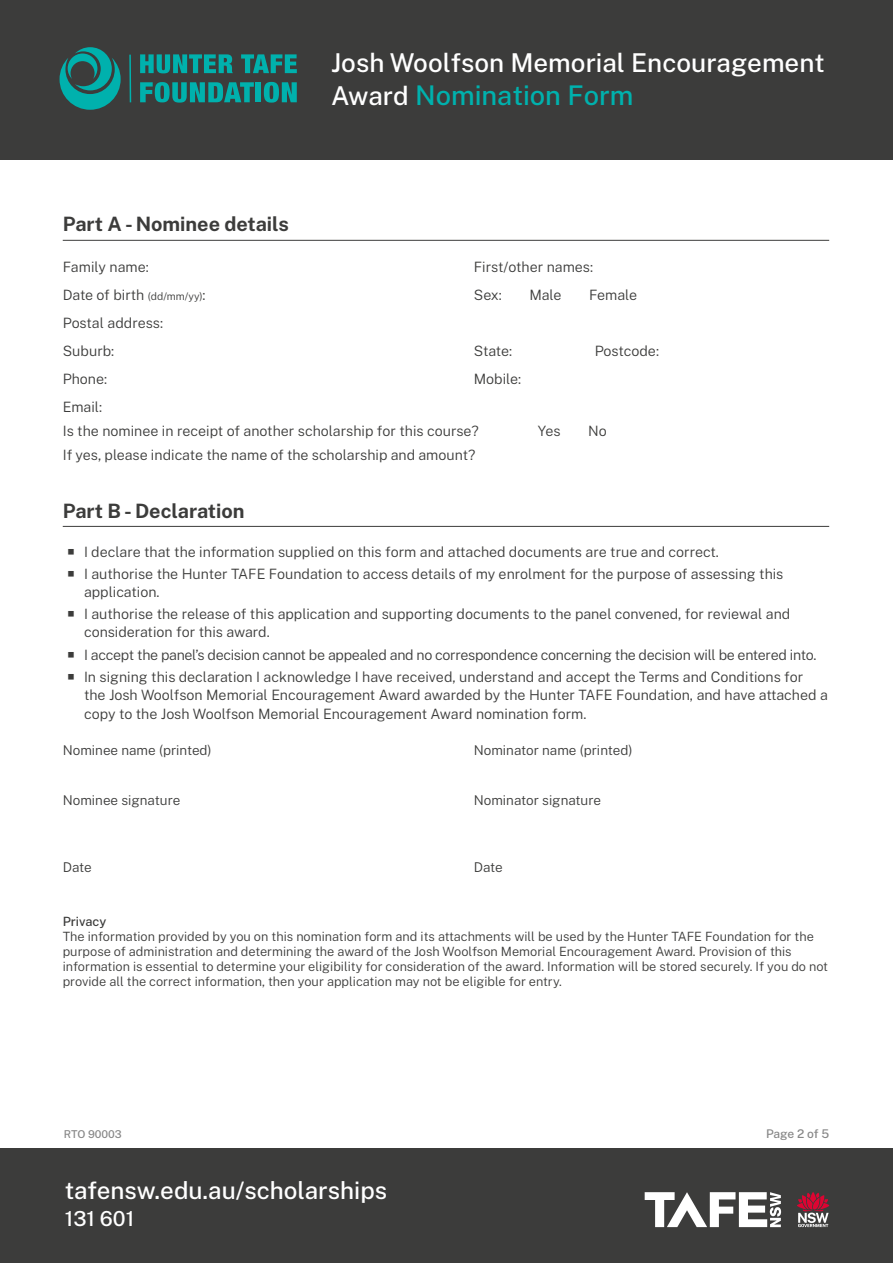
<style>
.page{position:relative;width:893px;height:1263px;background:#fff}
.page>*{position:absolute;margin:0;border:0;box-sizing:border-box;transform-origin:0 0}
.t1{font:500 27.15px "Public Sans";color:#00b1ad}
.t2{font:500 25.95px "Public Sans";color:#fff}
.t3{font:500 24.15px "Public Sans";color:#fff}
.t4{font:500 20.7px "Public Sans";color:#fff}
.t5{font:700 19.8px "Public Sans";color:#3c3c3b}
.body_3{font:300 14.25px/18px "Public Sans";color:#3c3c3b}
.body_3-2{font:300 14.25px "Public Sans";letter-spacing:-.02em;color:#3c3c3b}
.Body{font:300 13.5px "Public Sans";color:#3c3c3b}
.Body-2{font:300 12.75px/15px "Public Sans";color:#3c3c3b}
.Body-3{font:500 12.75px "Public Sans";color:#3c3c3b}
.t6{font:500 12px "Public Sans";letter-spacing:-.015em;color:#878787}
.t7{font:500 10.8px "Public Sans";letter-spacing:-.005em;color:#878787}
.s1{font-size:25.95px;color:#fff}
.s2{font-size:10.5px}
</style>
<div class="page">
<div style="left:0;top:1148px;width:893px;height:115px;background:#3c3c3b"></div>
<div style="left:0;top:0;width:893px;height:159px;background:#3c3c3b"></div>
<svg style="left:140px;top:54px;width:93px;height:19px"></svg>
<svg style="left:241px;top:54px;width:56px;height:19px"></svg>
<svg style="left:140px;top:82px;width:114px;height:21px"></svg>
<div style="left:256px;top:82px;width:5px;height:20px;background:#00b1ad"></div>
<svg style="left:264px;top:82px;width:33px;height:21px"></svg>
<svg style="left:60px;top:47px;width:61px;height:63px"></svg>
<hr style="left:129px;top:55px;width:2px;height:47px;background:#00b1ad">
<svg style="left:645px;top:1192px;width:136px;height:35px"></svg>
<svg style="left:797px;top:1192px;width:32px;height:35px"></svg>
<hr style="left:63px;top:240px;width:766px;height:1px;background:#3c3c3b">
<hr style="left:63px;top:526px;width:766px;height:1px;background:#3c3c3b">
<h2 class="t2" style="left:331px;top:43px;width:495px">Josh Woolfson Memorial Encouragement</h2>
<h1 class="t1" style="left:331px;top:75px;width:304px"><span class="s1">Award</span> Nomination Form</h1>
<h1 class="t5" style="left:63px;top:209px;width:228px">Part A - Nominee details</h1>
<p class="body_3" style="left:63px;top:257px;width:88px">Family name:</p>
<p class="body_3" style="left:474px;top:257px;width:121px">First/other names:</p>
<p class="body_3" style="left:63px;top:285px;width:144px">Date of birth <span class="s2">(dd/mm/yy)</span>:</p>
<p class="body_3" style="left:474px;top:285px;width:30px">Sex:</p>
<p class="body_3" style="left:529px;top:285px;width:34px">Male</p>
<p class="body_3" style="left:589px;top:285px;width:50px">Female</p>
<p class="body_3" style="left:63px;top:313px;width:102px">Postal address:</p>
<p class="body_3" style="left:63px;top:341px;width:53px">Suburb:</p>
<p class="body_3" style="left:474px;top:341px;width:40px">State:</p>
<p class="body_3" style="left:595px;top:341px;width:66px">Postcode:</p>
<p class="body_3" style="left:63px;top:369px;width:46px">Phone:</p>
<p class="body_3" style="left:474px;top:369px;width:49px">Mobile:</p>
<p class="body_3" style="left:63px;top:397px;width:41px">Email:</p>
<p class="body_3" style="left:63px;top:421px;width:418px">Is the nominee in receipt of another scholarship for this course?</p>
<p class="body_3" style="left:538px;top:421px;width:24px">Yes</p>
<p class="body_3" style="left:588px;top:421px;width:20px">No</p>
<p class="body_3" style="left:63px;top:445px;width:414px">If yes, please indicate the name of the scholarship and amount?</p>
<h1 class="t5" style="left:63px;top:495px;width:183px">Part B - Declaration</h1>
<p class="body_3" style="left:84px;top:542px;width:636px">I declare that the information supplied on this form and attached documents are true and correct.</p>
<p class="body_3" style="left:84px;top:564px;width:701px">I authorise the Hunter TAFE Foundation to access details of my enrolment for the purpose of assessing this application.</p>
<p class="body_3" style="left:84px;top:604px;width:708px">I authorise the release of this application and supporting documents to the panel convened, for reviewal and consideration for this award.</p>
<p class="body_3-2" style="left:84px;top:644px;width:734px">I accept the panel’s decision cannot be appealed and no correspondence concerning the decision will be entered into.</p>
<p class="body_3" style="left:84px;top:667px;width:745px">In signing this declaration I acknowledge I have received, understand and accept the Terms and Conditions for the Josh Woolfson Memorial Encouragement Award awarded by the Hunter TAFE Foundation, and have attached a</p>
<p class="body_3" style="left:84px;top:704px;width:504px">copy to the Josh Woolfson Memorial Encouragement Award nomination form.</p>
<p class="Body" style="left:63px;top:740px;width:150px">Nominee name (printed)</p>
<p class="Body" style="left:474px;top:740px;width:160px">Nominator name (printed)</p>
<p class="Body" style="left:63px;top:790px;width:119px">Nominee signature</p>
<p class="Body" style="left:474px;top:790px;width:129px">Nominator signature</p>
<p class="Body" style="left:63px;top:857px;width:30px">Date</p>
<p class="Body" style="left:474px;top:857px;width:30px">Date</p>
<p class="Body-3" style="left:63px;top:912px;width:45px">Privacy</p>
<p class="Body-2" style="left:63px;top:928px;width:767px">The information provided by you on this nomination form and its attachments will be used by the Hunter TAFE Foundation for the purpose of administration and determining the award of the Josh Woolfson Memorial Encouragement Award. Provision of this information is essential to determine your eligibility for consideration of the award. Information will be stored securely. If you do not provide all the correct information, then your application may not be eligible for entry.</p>
<p class="t7" style="left:64px;top:1125px;width:59px">RTO 90003</p>
<p class="t6" style="left:766px;top:1124px;width:65px">Page 2 of 5</p>
<h3 class="t3" style="left:65px;top:1173px;width:324px">tafensw.edu.au/scholarships</h3>
<h3 class="t4" style="left:65px;top:1203px;width:71px">131 601</h3>
</div>
